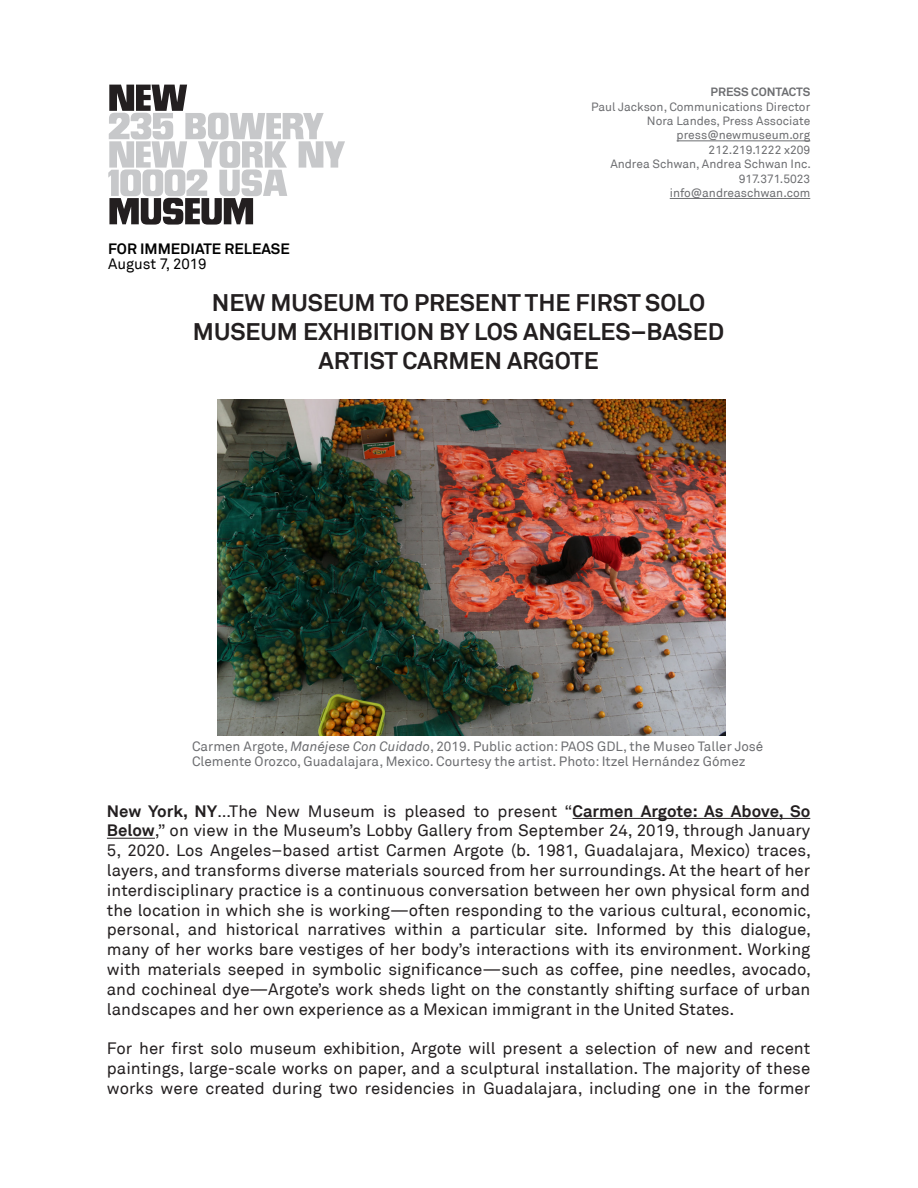
<style>
.page{position:relative;width:918px;height:1188px;background:#fff}
.page>*{position:absolute;margin:0;border:0;box-sizing:border-box;transform-origin:0 0}
.t1{font:700 24px "Akkurat";color:#231f20}
.t2{font:16.5px/19.8px "Akkurat";color:#231f20;text-align:justify}
.t3{font:700 15px "Akkurat";color:#000}
.t4{font:15px "Akkurat";color:#000}
.t5{font:13.5px/15px "Akkurat";color:#6d6e71}
.t6{font:12px/14.4px "Akkurat";color:#6d6e71;text-align:right}
.t7{font:700 12px "Akkurat";color:#6d6e71}
.s1{font-style:italic}
.s2{font-weight:700}
</style>
<div class="page">
<svg style="left:108px;top:85px;width:237px;height:140px"></svg>
<hr style="left:573px;top:818px;width:237px;height:1px;background:#231f20">
<hr style="left:107px;top:838px;width:48px;height:1px;background:#231f20">
<img style="left:217px;top:399px;width:508px;height:336px">
<hr style="left:677px;top:141px;width:133px;height:1px;background:#6d6e71">
<hr style="left:670px;top:198px;width:140px;height:1px;background:#6d6e71">
<p class="t3" style="left:108px;top:240px;width:183px">FOR IMMEDIATE RELEASE</p>
<p class="t4" style="left:108px;top:255px;width:100px">August 7, 2019</p>
<p class="t7" style="left:711px;top:84px;width:101px">PRESS CONTACTS</p>
<p class="t6" style="left:591px;top:100px;width:221px">Paul Jackson, Communications Director</p>
<p class="t6" style="left:647px;top:114px;width:165px">Nora Landes, Press Associate</p>
<p class="t6" style="left:677px;top:128px;width:135px">press@newmuseum.org</p>
<p class="t6" style="left:709px;top:143px;width:103px">212.219.1222 x209</p>
<p class="t6" style="left:610px;top:157px;width:202px">Andrea Schwan, Andrea Schwan Inc.<br>917.371.5023 info@andreaschwan.com</p>
<p class="t1" style="left:212px;top:287px;width:495px">NEW MUSEUM TO PRESENT THE FIRST SOLO</p>
<p class="t1" style="left:193px;top:316px;width:533px">MUSEUM EXHIBITION BY LOS ANGELES–BASED</p>
<p class="t1" style="left:318px;top:345px;width:282px">ARTIST CARMEN ARGOTE</p>
<p class="t5" style="left:192px;top:739px;width:573px">Carmen Argote, <span class="s1">Manéjese Con Cuidado</span>, 2019. Public action: PAOS GDL, the Museo Taller José<br>Clemente Orozco, Guadalajara, Mexico. Courtesy the artist. Photo: Itzel Hernández Gómez</p>
<p class="t2" style="left:107px;top:801px;width:706px"><span class="s2">New York, NY</span>…The New Museum is pleased to present “<span class="s2">Carmen Argote: As Above, So Below</span>,” on view in the Museum’s Lobby Gallery from September 24, 2019, through January 5, 2020. Los Angeles–based artist Carmen Argote (b. 1981, Guadalajara, Mexico) traces, layers, and transforms diverse materials sourced from her surroundings. At the heart of her interdisciplinary practice is a continuous conversation between her own physical form and the location in which she is working—often responding to the various cultural, economic, personal, and historical narratives within a particular site. Informed by this dialogue, many of her works bare vestiges of her body’s interactions with its environment. Working with materials seeped in symbolic significance—such as coffee, pine needles, avocado, and cochineal dye—Argote’s work sheds light on the constantly shifting surface of urban landscapes and her own experience as a Mexican immigrant in the United States.</p>
<p class="t2" style="left:107px;top:1039px;width:705px">For her first solo museum exhibition, Argote will present a selection of new and recent paintings, large-scale works on paper, and a sculptural installation. The majority of these works were created during two residencies in Guadalajara, including one in the former</p>
</div>
